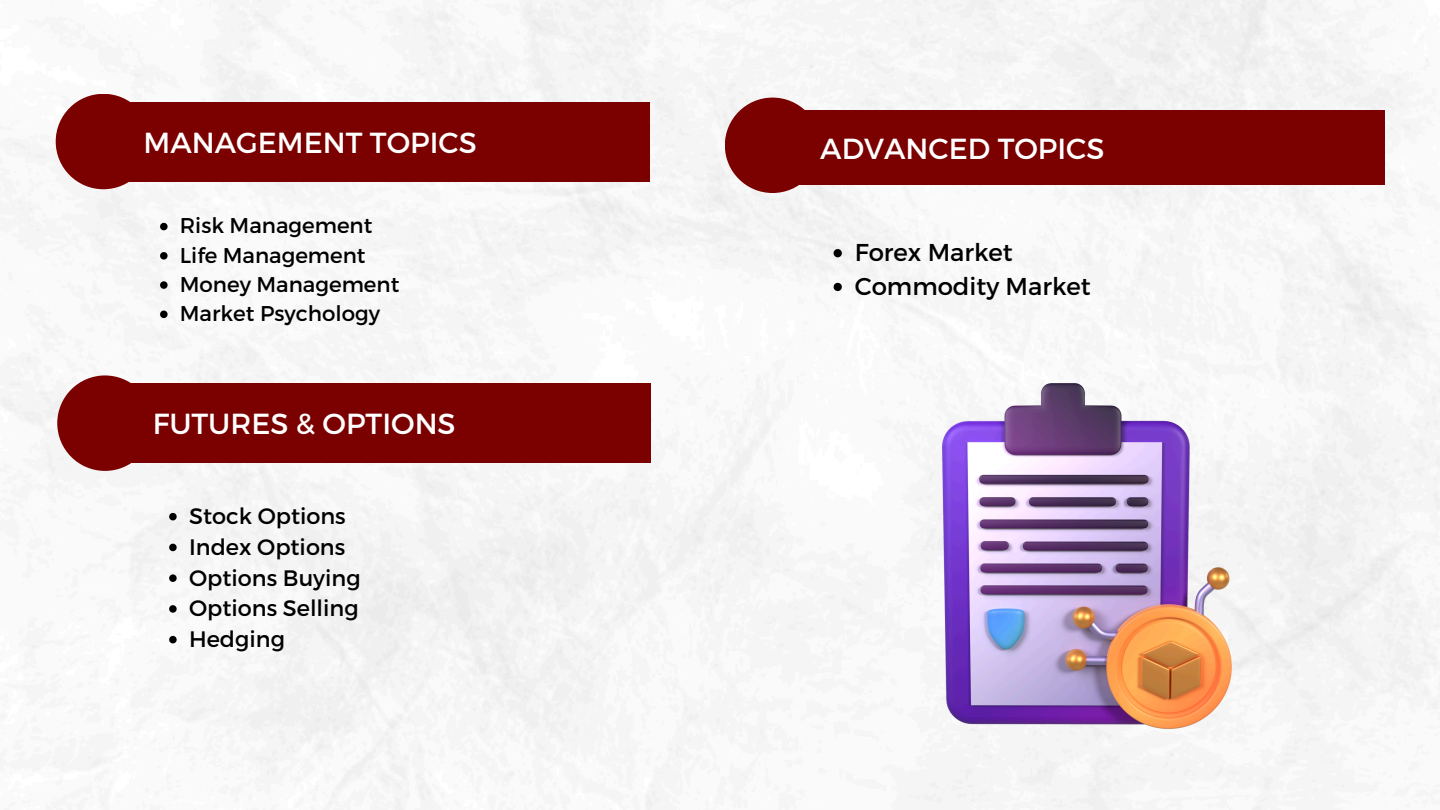
<style>
.page{position:relative;width:1440px;height:810px;background:#f5f5f5}
.page>*{position:absolute;margin:0;border:0;box-sizing:border-box;transform-origin:0 0}
.t1{font:29px "Montserrat";color:#fff}
.t2{font:24.4px "Montserrat";color:#000}
.t3{font:22.4px "Montserrat";color:#000}
.t4{font:21.4px "Montserrat";color:#000}
</style>
<div class="page">
<div style="left:117px;top:102px;width:533px;height:79px;background:#7b0000"></div>
<div style="left:56px;top:94px;width:95px;height:95px;background:#7b0000;border-radius:50%"></div>
<div style="left:725px;top:98px;width:95px;height:95px;background:#7b0000;border-radius:50%"></div>
<div style="left:781px;top:110px;width:603px;height:75px;background:#7b0000"></div>
<div style="left:118px;top:384px;width:533px;height:79px;background:#7b0000"></div>
<div style="left:57px;top:375px;width:96px;height:96px;background:#7b0000;border-radius:50%"></div>
<img style="left:942px;top:384px;width:290px;height:345px">
<svg style="left:834px;top:249px;width:8px;height:8px"></svg>
<svg style="left:834px;top:283px;width:8px;height:8px"></svg>
<svg style="left:169px;top:513px;width:8px;height:7px"></svg>
<svg style="left:169px;top:544px;width:8px;height:7px"></svg>
<svg style="left:169px;top:574px;width:8px;height:8px"></svg>
<svg style="left:169px;top:605px;width:8px;height:8px"></svg>
<svg style="left:169px;top:636px;width:8px;height:7px"></svg>
<svg style="left:160px;top:223px;width:8px;height:7px"></svg>
<svg style="left:160px;top:252px;width:8px;height:8px"></svg>
<svg style="left:160px;top:281px;width:8px;height:8px"></svg>
<svg style="left:160px;top:311px;width:8px;height:7px"></svg>
<h1 class="t1" style="left:144px;top:124px;width:335px">MANAGEMENT TOPICS</h1>
<p class="t1" style="left:820px;top:130px;width:286px">ADVANCED TOPICS</p>
<p class="t4" style="left:180px;top:212px;width:194px">Risk Management</p>
<p class="t4" style="left:180px;top:241px;width:187px">Life Management</p>
<p class="t4" style="left:180px;top:270px;width:221px">Money Management</p>
<p class="t4" style="left:180px;top:300px;width:202px">Market Psychology</p>
<p class="t1" style="left:153px;top:405px;width:304px">FUTURES &amp; OPTIONS</p>
<p class="t3" style="left:189px;top:502px;width:158px">Stock Options</p>
<h1 class="t3" style="left:189px;top:532px;width:158px">Index Options</h1>
<p class="t3" style="left:189px;top:563px;width:173px">Options Buying</p>
<p class="t3" style="left:189px;top:594px;width:171px">Options Selling</p>
<h1 class="t3" style="left:189px;top:625px;width:97px">Hedging</h1>
<p class="t2" style="left:855px;top:237px;width:160px">Forex Market</p>
<p class="t2" style="left:855px;top:270px;width:237px">Commodity Market</p>
</div>
